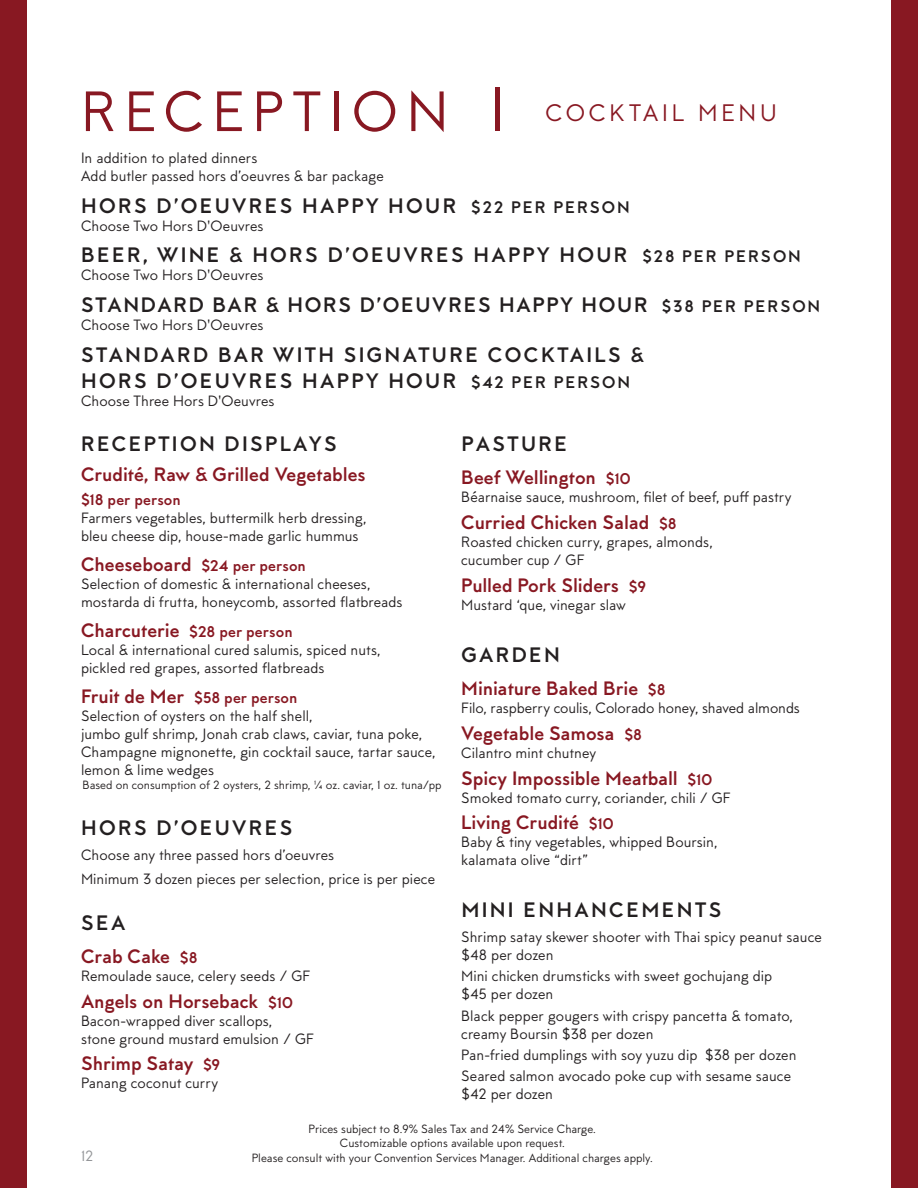
<style>
.page{position:relative;width:918px;height:1188px;background:#fff}
.page>*{position:absolute;margin:0;border:0;box-sizing:border-box;transform-origin:0 0}
.Large_Head{font:57px "MTT Milano";letter-spacing:.14em;color:#881822}
.Large_Head-2{font:24px "MTT Milano";letter-spacing:.16em;color:#881822}
.Item___Black_Caps{font:700 21px/25.2px "MTT Milano";letter-spacing:.11em;color:#231f20}
.Item___Black_Caps-2{font:700 21px "MTT Milano";letter-spacing:.08em;color:#231f20}
.Item___less_space{font:700 19.5px "MTT Milano";letter-spacing:-.005em;color:#881822}
.Item{font:700 19.5px "MTT Milano";color:#881822}
.Item-2{font:700 15.6px "MTT Milano";letter-spacing:.005em;color:#881822}
.Desc___following_item{font:15px/18px "MTT Milano";color:#231f20}
.Header_Desc{font:15px/18px "MTT Milano";letter-spacing:.005em;color:#231f20}
.t1{font:15px "MTT Milano";color:#939598}
.fine_print{font:12px/14.4px "MTT Milano";color:#231f20;text-align:center}
.s1{font-size:16.8px}
.s2{font-size:19.5px}
.s3{font-size:15.6px}
</style>
<div class="page">
<div style="left:0;top:0;width:27px;height:1188px;background:#881822"></div>
<div style="left:891px;top:0;width:27px;height:1188px;background:#881822"></div>
<p class="Large_Head" style="left:81px;top:79px;width:434px">RECEPTION |</p>
<p class="Large_Head-2" style="left:545px;top:99px;width:233px">COCKTAIL MENU</p>
<p class="Header_Desc" style="left:81px;top:149px;width:304px">In addition to plated dinners<br>Add butler passed hors d’oeuvres &amp; bar package</p>
<p class="Item___Black_Caps" style="left:81px;top:194px;width:550px">HORS D’OEUVRES HAPPY HOUR <span class="s1">$22 PER PERSON</span></p>
<p class="Desc___following_item" style="left:81px;top:217px;width:184px">Choose Two Hors D'Oeuvres</p>
<p class="Item___Black_Caps" style="left:81px;top:244px;width:721px">BEER, WINE &amp; HORS D’OEUVRES HAPPY HOUR <span class="s1">$28 PER PERSON</span></p>
<p class="Desc___following_item" style="left:81px;top:267px;width:184px">Choose Two Hors D'Oeuvres</p>
<p class="Item___Black_Caps-2" style="left:81px;top:293px;width:741px">STANDARD BAR &amp; HORS D’OEUVRES HAPPY HOUR <span class="s1">$38 PER PERSON</span></p>
<p class="Desc___following_item" style="left:81px;top:317px;width:184px">Choose Two Hors D'Oeuvres</p>
<p class="Item___Black_Caps" style="left:81px;top:344px;width:564px">STANDARD BAR WITH SIGNATURE COCKTAILS &amp;<br>HORS D’OEUVRES HAPPY HOUR <span class="s1">$42 PER PERSON</span></p>
<p class="Desc___following_item" style="left:81px;top:392px;width:195px">Choose Three Hors D'Oeuvres</p>
<p class="Item___Black_Caps" style="left:81px;top:432px;width:257px">RECEPTION DISPLAYS</p>
<p class="Item" style="left:81px;top:463px;width:286px">Crudité, Raw &amp; Grilled Vegetables</p>
<p class="Item-2" style="left:81px;top:490px;width:101px">$18 per person</p>
<p class="Desc___following_item" style="left:81px;top:509px;width:287px">Farmers vegetables, buttermilk herb dressing, bleu cheese dip, house-made garlic hummus</p>
<p class="Item-2" style="left:81px;top:556px;width:227px"><span class="s2">Cheeseboard</span> $24 per person</p>
<p class="Desc___following_item" style="left:81px;top:575px;width:323px">Selection of domestic &amp; international cheeses, mostarda di frutta, honeycomb, assorted flatbreads</p>
<p class="Item-2" style="left:81px;top:623px;width:213px"><span class="s2">Charcuterie</span> $28 per person</p>
<p class="Desc___following_item" style="left:81px;top:641px;width:301px">Local &amp; international cured salumis, spiced nuts, pickled red grapes, assorted flatbreads</p>
<p class="Item-2" style="left:81px;top:689px;width:218px"><span class="s2">Fruit de Mer</span> $58 per person</p>
<p class="Desc___following_item" style="left:81px;top:707px;width:356px">Selection of oysters on the half shell,<br>jumbo gulf shrimp, Jonah crab claws, caviar, tuna poke, Champagne mignonette, gin cocktail sauce, tartar sauce, lemon &amp; lime wedges</p>
<p class="fine_print" style="left:83px;top:778px;width:361px">Based on consumption of 2 oysters, 2 shrimp, ¼ oz. caviar, 1 oz. tuna/pp</p>
<p class="Item___Black_Caps" style="left:81px;top:816px;width:213px">HORS D’OEUVRES</p>
<p class="Desc___following_item" style="left:81px;top:846px;width:255px">Choose any three passed hors d’oeuvres</p>
<p class="Desc___following_item" style="left:81px;top:871px;width:356px">Minimum 3 dozen pieces per selection, price is per piece</p>
<p class="Item___Black_Caps" style="left:81px;top:911px;width:46px">SEA</p>
<p class="Item___less_space" style="left:81px;top:945px;width:118px">Crab Cake <span class="s3">$8</span></p>
<p class="Desc___following_item" style="left:81px;top:967px;width:231px">Remoulade sauce, celery seeds / GF</p>
<p class="Item___less_space" style="left:81px;top:990px;width:213px">Angels on Horseback <span class="s3">$10</span></p>
<p class="Desc___following_item" style="left:81px;top:1012px;width:235px">Bacon-wrapped diver scallops,<br>stone ground mustard emulsion / GF</p>
<p class="Item___less_space" style="left:81px;top:1053px;width:141px">Shrimp Satay <span class="s3">$9</span></p>
<p class="Desc___following_item" style="left:81px;top:1075px;width:139px">Panang coconut curry</p>
<p class="Item___Black_Caps" style="left:461px;top:432px;width:107px">PASTURE</p>
<p class="Item___less_space" style="left:461px;top:466px;width:171px">Beef Wellington <span class="s3">$10</span></p>
<p class="Desc___following_item" style="left:461px;top:489px;width:332px">Béarnaise sauce, mushroom, filet of beef, puff pastry</p>
<p class="Item___less_space" style="left:461px;top:511px;width:217px">Curried Chicken Salad <span class="s3">$8</span></p>
<p class="Desc___following_item" style="left:461px;top:533px;width:253px">Roasted chicken curry, grapes, almonds, cucumber cup / GF</p>
<p class="Item___less_space" style="left:461px;top:574px;width:186px">Pulled Pork Sliders <span class="s3">$9</span></p>
<p class="Desc___following_item" style="left:461px;top:596px;width:166px">Mustard ‘que, vinegar slaw</p>
<p class="Item___Black_Caps" style="left:461px;top:643px;width:100px">GARDEN</p>
<p class="Item___less_space" style="left:461px;top:677px;width:206px">Miniature Baked Brie <span class="s3">$8</span></p>
<p class="Desc___following_item" style="left:461px;top:700px;width:340px">Filo, raspberry coulis, Colorado honey, shaved almonds</p>
<p class="Item___less_space" style="left:461px;top:722px;width:182px">Vegetable Samosa <span class="s3">$8</span></p>
<p class="Desc___following_item" style="left:461px;top:744px;width:137px">Cilantro mint chutney</p>
<p class="Item___less_space" style="left:461px;top:767px;width:253px">Spicy Impossible Meatball <span class="s3">$10</span></p>
<p class="Desc___following_item" style="left:461px;top:789px;width:271px">Smoked tomato curry, coriander, chili / GF</p>
<p class="Item___less_space" style="left:461px;top:811px;width:154px">Living Crudité <span class="s3">$10</span></p>
<p class="Desc___following_item" style="left:461px;top:833px;width:258px">Baby &amp; tiny vegetables, whipped Boursin, kalamata olive “dirt”</p>
<p class="Item___Black_Caps" style="left:461px;top:899px;width:262px">MINI ENHANCEMENTS</p>
<p class="Desc___following_item" style="left:461px;top:928px;width:362px">Shrimp satay skewer shooter with Thai spicy peanut sauce $48 per dozen</p>
<p class="Desc___following_item" style="left:461px;top:968px;width:312px">Mini chicken drumsticks with sweet gochujang dip $45 per dozen</p>
<p class="Desc___following_item" style="left:461px;top:1007px;width:333px">Black pepper gougers with crispy pancetta &amp; tomato, creamy Boursin $38 per dozen</p>
<p class="Desc___following_item" style="left:461px;top:1046px;width:337px">Pan-fried dumplings with soy yuzu dip $38 per dozen</p>
<p class="Desc___following_item" style="left:461px;top:1067px;width:331px">Seared salmon avocado poke cup with sesame sauce $42 per dozen</p>
<p class="t1" style="left:81px;top:1147px;width:14px">12</p>
<p class="fine_print" style="left:252px;top:1122px;width:402px">Prices subject to 8.9% Sales Tax and 24% Service Charge.<br>Customizable options available upon request.<br>Please consult with your Convention Services Manager. Additional charges apply.</p>
</div>
